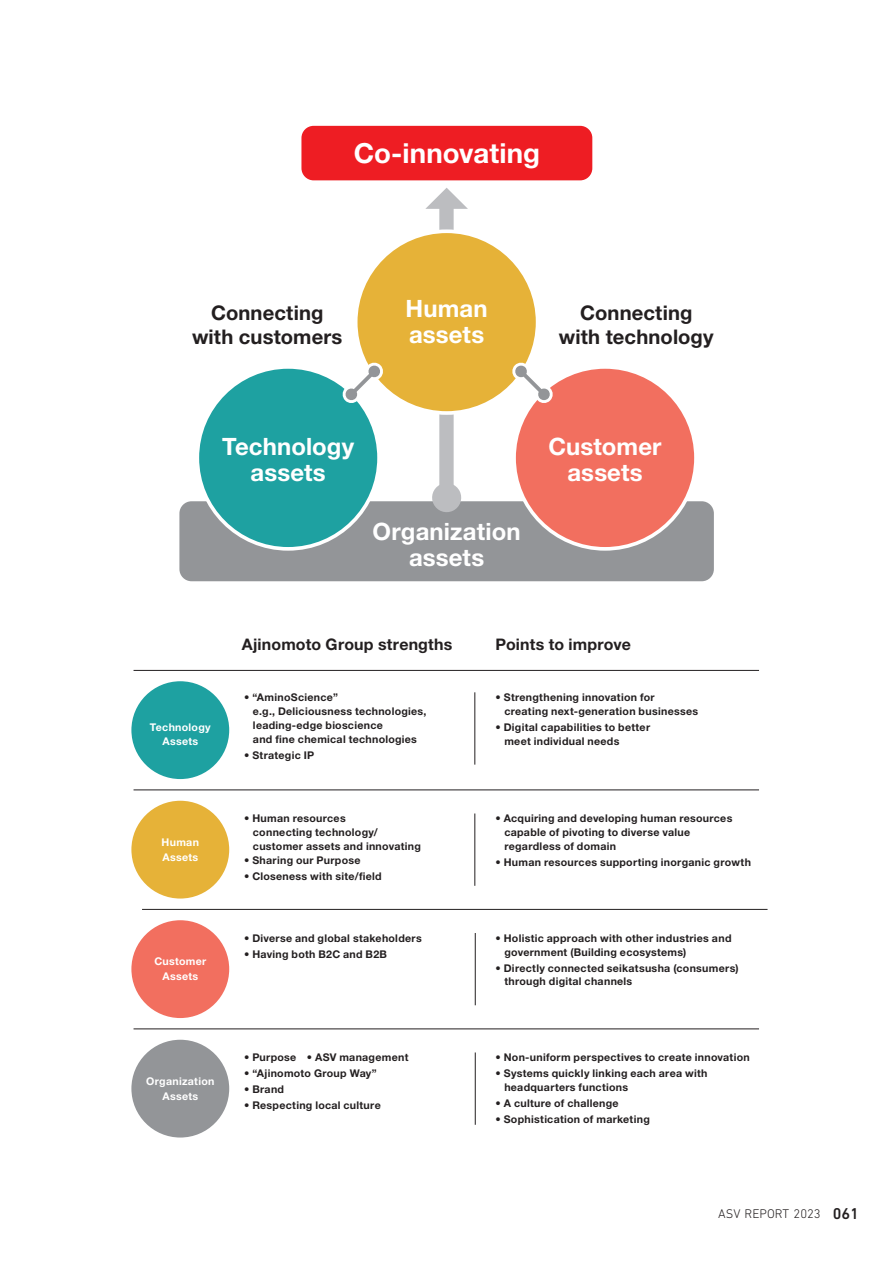
<style>
.page{position:relative;width:893px;height:1263px;background:#fff}
.page>*{position:absolute;margin:0;border:0;box-sizing:border-box;transform-origin:0 0}
.t1{font:700 27.6px "Helvetica Neue LT Std";letter-spacing:.005em;color:#fff}
.t2{font:700 23.85px/26.1px "Helvetica Neue LT Std";letter-spacing:.005em;color:#fff;text-align:center}
.t3{font:700 20.25px/24.5px "Helvetica Neue LT Std";letter-spacing:.005em;color:#231f20;text-align:center}
.t4{font:700 15.9px "Helvetica Neue LT Std";letter-spacing:.01em;color:#231f20}
.t5{font:300 12.75px "DIN Next LT Pro";color:#231f20}
.t6{font:700 10.65px/13.8px "Helvetica Neue LT Std";letter-spacing:.025em;color:#231f20}
.t7{font:700 10.65px/14.9px "Helvetica Neue LT Std";letter-spacing:.025em;color:#fff;text-align:center}
.s1{font-weight:500;font-size:15.9px}
</style>
<div class="page">
<div style="left:179px;top:501px;width:535px;height:80px;background:#939598;border-radius:12px"></div>
<div style="left:197px;top:367px;width:182px;height:182px;background:#1ea1a1;border-radius:50%"></div>
<div style="left:195px;top:365px;width:186px;height:186px;border:4px solid #fff;border-radius:50%"></div>
<div style="left:514px;top:367px;width:182px;height:182px;background:#f26f5f;border-radius:50%"></div>
<div style="left:512px;top:365px;width:186px;height:186px;border:4px solid #fff;border-radius:50%"></div>
<div style="left:356px;top:231px;width:182px;height:182px;background:#e6b238;border-radius:50%"></div>
<div style="left:301px;top:126px;width:291px;height:54px;background:#ee1d23;border-radius:12px"></div>
<svg style="left:419px;top:188px;width:55px;height:324px"></svg>
<svg style="left:337px;top:359px;width:52px;height:50px"></svg>
<svg style="left:506px;top:359px;width:52px;height:50px"></svg>
<hr style="left:475px;top:692px;width:1px;height:73px;background:#231f20">
<hr style="left:475px;top:813px;width:1px;height:73px;background:#231f20">
<hr style="left:475px;top:933px;width:1px;height:72px;background:#231f20">
<hr style="left:475px;top:1052px;width:1px;height:73px;background:#231f20">
<hr style="left:134px;top:790px;width:625px;height:1px;background:#231f20">
<hr style="left:134px;top:670px;width:625px;height:1px;background:#231f20">
<hr style="left:142px;top:909px;width:625px;height:1px;background:#231f20">
<hr style="left:134px;top:1029px;width:625px;height:1px;background:#231f20">
<div style="left:131px;top:681px;width:98px;height:98px;background:#1ea1a1;border-radius:50%"></div>
<div style="left:131px;top:801px;width:98px;height:97px;background:#e6b238;border-radius:50%"></div>
<div style="left:131px;top:920px;width:98px;height:98px;background:#f26f5f;border-radius:50%"></div>
<div style="left:131px;top:1040px;width:98px;height:97px;background:#939598;border-radius:50%"></div>
<h1 class="t1" style="left:354px;top:136px;width:188px">Co-innovating</h1>
<h3 class="t3" style="left:192px;top:300px;width:152px">Connecting with customers</h3>
<h2 class="t2" style="left:406px;top:295px;width:84px;text-align:left">Human assets</h2>
<h3 class="t3" style="left:559px;top:300px;width:156px">Connecting with technology</h3>
<h2 class="t2" style="left:222px;top:432px;width:133px">Technology assets</h2>
<h2 class="t2" style="left:373px;top:518px;width:149px">Organization assets</h2>
<h2 class="t2" style="left:548px;top:432px;width:115px">Customer assets</h2>
<p class="t7" style="left:150px;top:719px;width:62px">Technology<br>Assets</p>
<p class="t7" style="left:162px;top:834px;width:39px;text-align:left">Human<br>Assets</p>
<p class="t7" style="left:154px;top:954px;width:53px">Customer<br>Assets</p>
<p class="t7" style="left:146px;top:1073px;width:70px">Organization<br>Assets</p>
<h3 class="t4" style="left:242px;top:634px;width:212px">Ajinomoto Group strengths</h3>
<h3 class="t4" style="left:495px;top:634px;width:137px">Points to improve</h3>
<p class="t6" style="left:253px;top:690px;width:175px;text-indent:-9px">• “AminoScience”<br>e.g., Deliciousness technologies, leading-edge bioscience<br>and fine chemical technologies</p>
<p class="t6" style="left:244px;top:748px;width:72px">• Strategic IP</p>
<p class="t6" style="left:253px;top:811px;width:170px;text-indent:-9px">• Human resources<br>connecting technology/ customer assets and innovating</p>
<p class="t6" style="left:244px;top:853px;width:118px">• Sharing our Purpose</p>
<p class="t6" style="left:244px;top:869px;width:139px">• Closeness with site/field</p>
<p class="t6" style="left:244px;top:931px;width:179px">• Diverse and global stakeholders</p>
<p class="t6" style="left:244px;top:947px;width:145px">• Having both B2C and B2B</p>
<p class="t6" style="left:244px;top:1050px;width:166px">• Purpose • ASV management</p>
<p class="t6" style="left:244px;top:1066px;width:134px">• “Ajinomoto Group Way”</p>
<p class="t6" style="left:244px;top:1082px;width:42px">• Brand</p>
<p class="t6" style="left:244px;top:1098px;width:138px">• Respecting local culture</p>
<p class="t6" style="left:504px;top:690px;width:195px;text-indent:-9px">• Strengthening innovation for creating next-generation businesses</p>
<p class="t6" style="left:504px;top:720px;width:147px;text-indent:-9px">• Digital capabilities to better meet individual needs</p>
<p class="t6" style="left:504px;top:811px;width:229px;text-indent:-9px">• Acquiring and developing human resources capable of pivoting to diverse value regardless of domain</p>
<p class="t6" style="left:495px;top:855px;width:257px">• Human resources supporting inorganic growth</p>
<p class="t6" style="left:504px;top:931px;width:229px;text-indent:-9px">• Holistic approach with other industries and government (Building ecosystems)</p>
<p class="t6" style="left:504px;top:961px;width:236px;text-indent:-9px">• Directly connected seikatsusha (consumers) through digital channels</p>
<p class="t6" style="left:495px;top:1050px;width:256px">• Non-uniform perspectives to create innovation</p>
<p class="t6" style="left:504px;top:1066px;width:205px;text-indent:-9px">• Systems quickly linking each area with headquarters functions</p>
<p class="t6" style="left:495px;top:1096px;width:125px">• A culture of challenge</p>
<p class="t6" style="left:495px;top:1112px;width:156px">• Sophistication of marketing</p>
<p class="t5" style="left:718px;top:1206px;width:142px">ASV REPORT 2023 <span class="s1">061</span></p>
</div>
